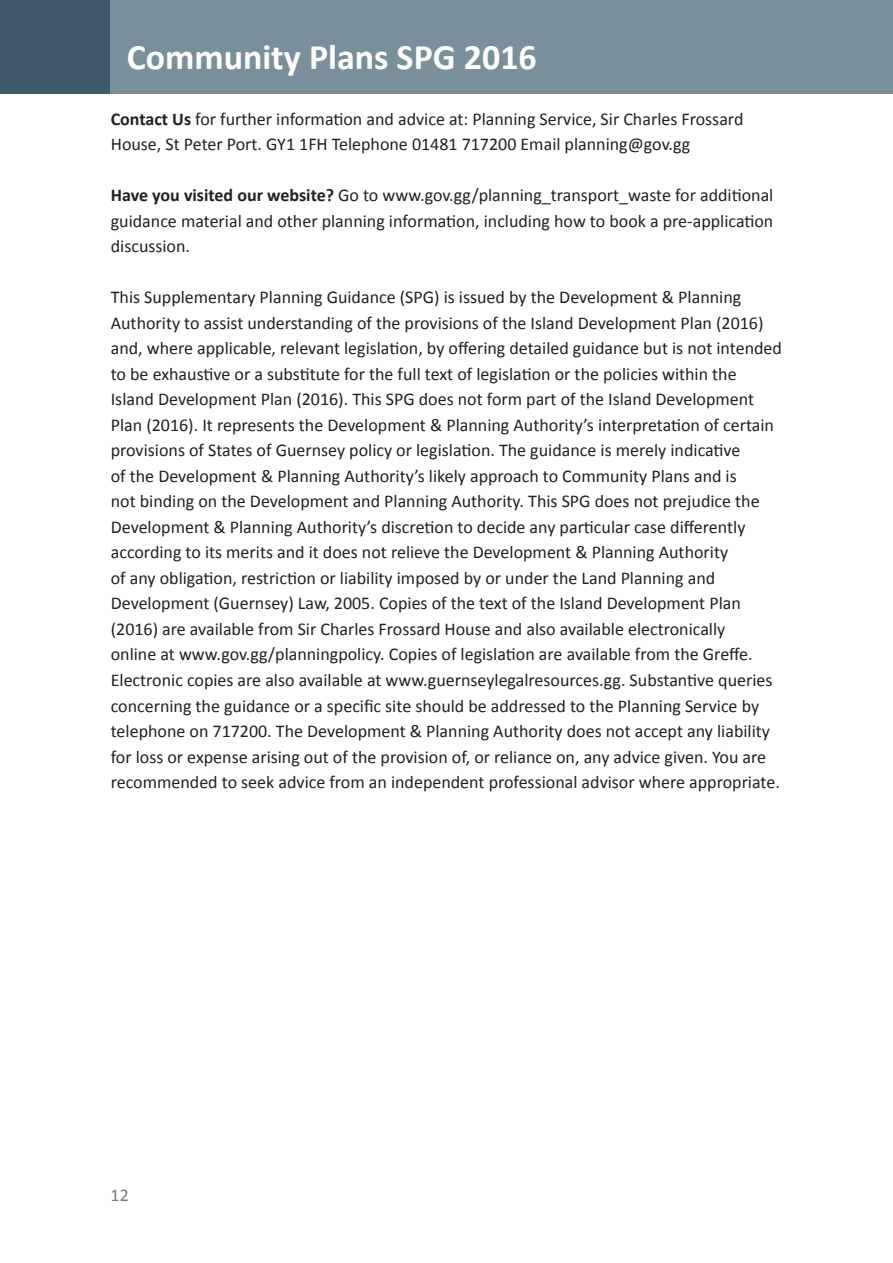
<style>
.page{position:relative;width:893px;height:1263px;background:#fff}
.page>*{position:absolute;margin:0;border:0;box-sizing:border-box;transform-origin:0 0}
.section_title{font:700 36px "Calibri";color:#fff}
.Body_Copy{font:18px/25.5px "Calibri";color:#231f20}
.t1{font:18px "Calibri";color:#7a7c81}
.s1{font-weight:700}
</style>
<div class="page">
<div style="left:0;top:0;width:111px;height:94px;background:#3f596b"></div>
<div style="left:111px;top:0;width:782px;height:94px;background:#798f9c"></div>
<p class="section_title" style="left:127px;top:34px;width:412px">Community Plans SPG 2016</p>
<p class="Body_Copy" style="left:111px;top:106px;width:634px"><span class="s1">Contact Us</span> for further information and advice at: Planning Service, Sir Charles Frossard<br>House, St Peter Port. GY1 1FH Telephone 01481 717200 Email planning@gov.gg</p>
<p class="Body_Copy" style="left:111px;top:183px;width:664px;text-align:justify"><span class="s1">Have you visited our website?</span> Go to www.gov.gg/planning_transport_waste for additional guidance material and other planning information, including how to book a pre-application discussion.</p>
<p class="Body_Copy" style="left:111px;top:285px;width:673px">This Supplementary Planning Guidance (SPG) is issued by the Development &amp; Planning Authority to assist understanding of the provisions of the Island Development Plan (2016) and, where applicable, relevant legislation, by offering detailed guidance but is not intended to be exhaustive or a substitute for the full text of legislation or the policies within the Island Development Plan (2016). This SPG does not form part of the Island Development Plan (2016). It represents the Development &amp; Planning Authority’s interpretation of certain provisions of States of Guernsey policy or legislation. The guidance is merely indicative<br>of the Development &amp; Planning Authority’s likely approach to Community Plans and is<br>not binding on the Development and Planning Authority. This SPG does not prejudice the Development &amp; Planning Authority’s discretion to decide any particular case differently according to its merits and it does not relieve the Development &amp; Planning Authority<br>of any obligation, restriction or liability imposed by or under the Land Planning and Development (Guernsey) Law, 2005. Copies of the text of the Island Development Plan (2016) are available from Sir Charles Frossard House and also available electronically<br>online at www.gov.gg/planningpolicy. Copies of legislation are available from the Greffe.<br>Electronic copies are also available at www.guernseylegalresources.gg. Substantive queries concerning the guidance or a specific site should be addressed to the Planning Service by telephone on 717200. The Development &amp; Planning Authority does not accept any liability for loss or expense arising out of the provision of, or reliance on, any advice given. You are recommended to seek advice from an independent professional advisor where appropriate.</p>
<p class="t1" style="left:111px;top:1184px;width:20px">12</p>
</div>
